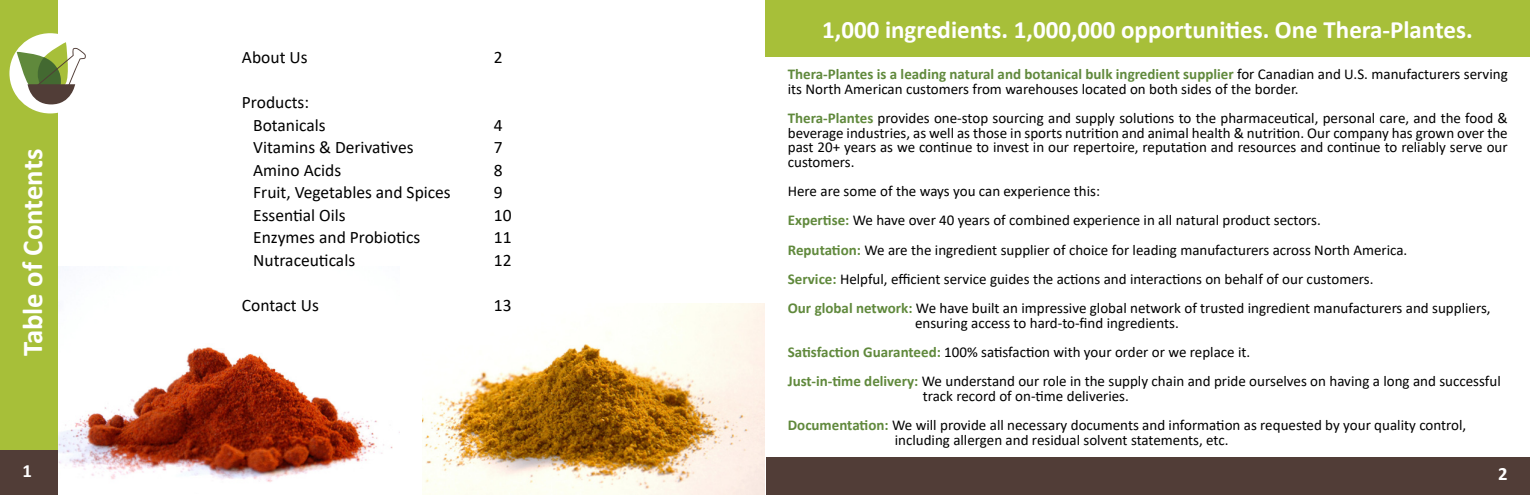
<style>
.page{position:relative;width:1530px;height:495px;background:#fff}
.page>*{position:absolute;margin:0;border:0;box-sizing:border-box;transform-origin:0 0}
.t1{font:700 28.75px "Calibri";color:#fff}
.t2{font:700 25px "Calibri";color:#fff}
.t3{font:700 18.75px "Calibri";color:#fff}
.t4{font:17.5px/22.5px "Calibri";color:#000}
.t5{font:15px/29.2px "Calibri";color:#000}
.s1{font-weight:700;color:#60893c}
</style>
<div class="page">
<img style="left:423px;top:303px;width:342px;height:192px">
<img style="left:58px;top:305px;width:342px;height:177px">
<div style="left:765px;top:0;width:765px;height:56px;background:#a7bf39"></div>
<div style="left:766px;top:458px;width:764px;height:37px;background:#513d37"></div>
<div style="left:0;top:0;width:58px;height:495px;background:#a7bf39"></div>
<div style="left:0;top:450px;width:58px;height:45px;background:#513d37"></div>
<div style="left:9px;top:33px;width:82px;height:80px;background:#fff;border-radius:50%"></div>
<svg style="left:17px;top:42px;width:69px;height:62px"></svg>
<h1 class="t1" style="left:12px;top:356px;width:209px;rotate:-90deg">Table of Contents</h1>
<p class="t3" style="left:22px;top:457px;width:11px">1</p>
<p class="t4" style="left:242px;top:46px;width:67px">About Us</p>
<p class="t4" style="left:253px;top:91px;width:199px;text-indent:-11px">Products:<br>Botanicals<br>Vitamins &amp; Derivatives<br>Amino Acids<br>Fruit, Vegetables and Spices<br>Essential Oils<br>Enzymes and Probiotics<br>Nutraceuticals</p>
<p class="t4" style="left:242px;top:293px;width:78px">Contact Us</p>
<p class="t4" style="left:494px;top:46px;width:10px">2</p>
<p class="t4" style="left:494px;top:113px;width:19px">4<br>7<br>8<br>9<br>10<br>11<br>12</p>
<p class="t4" style="left:494px;top:293px;width:19px">13</p>
<h2 class="t2" style="left:822px;top:12px;width:652px">1,000 ingredients. 1,000,000 opportunities. One Thera-Plantes.</h2>
<p class="t5" style="left:788px;top:66px;width:721px;line-height:14.6px"><span class="s1">Thera-Plantes is a leading natural and botanical bulk ingredient supplier</span> for Canadian and U.S. manufacturers serving its North American customers from warehouses located on both sides of the border.</p>
<p class="t5" style="left:788px;top:110px;width:721px;line-height:14.6px;text-align:justify"><span class="s1">Thera-Plantes</span> provides one-stop sourcing and supply solutions to the pharmaceutical, personal care, and the food &amp; beverage industries, as well as those in sports nutrition and animal health &amp; nutrition. Our company has grown over the past 20+ years as we continue to invest in our repertoire, reputation and resources and continue to reliably serve our customers.</p>
<p class="t5" style="left:788px;top:176px;width:704px">Here are some of the ways you can experience this:<br><span class="s1">Expertise:</span> We have over 40 years of combined experience in all natural product sectors.<br><span class="s1">Reputation:</span> We are the ingredient supplier of choice for leading manufacturers across North America.<br><span class="s1">Service:</span> Helpful, efficient service guides the actions and interactions on behalf of our customers.<br><span class="s1">Our global network:</span> We have built an impressive global network of trusted ingredient manufacturers and suppliers,</p>
<p class="t5" style="left:788px;top:308px;width:715px;text-indent:127px">ensuring access to hard-to-find ingredients.<br><span class="s1">Satisfaction Guaranteed:</span> 100% satisfaction with your order or we replace it.<br><span class="s1">Just-in-time delivery:</span> We understand our role in the supply chain and pride ourselves on having a long and successful</p>
<p class="t5" style="left:788px;top:381px;width:680px;text-indent:135px">track record of on-time deliveries.<br><span class="s1">Documentation:</span> We will provide all necessary documents and information as requested by your quality control,</p>
<p class="t5" style="left:895px;top:425px;width:335px">including allergen and residual solvent statements, etc.</p>
<p class="t3" style="left:1498px;top:461px;width:11px">2</p>
</div>
